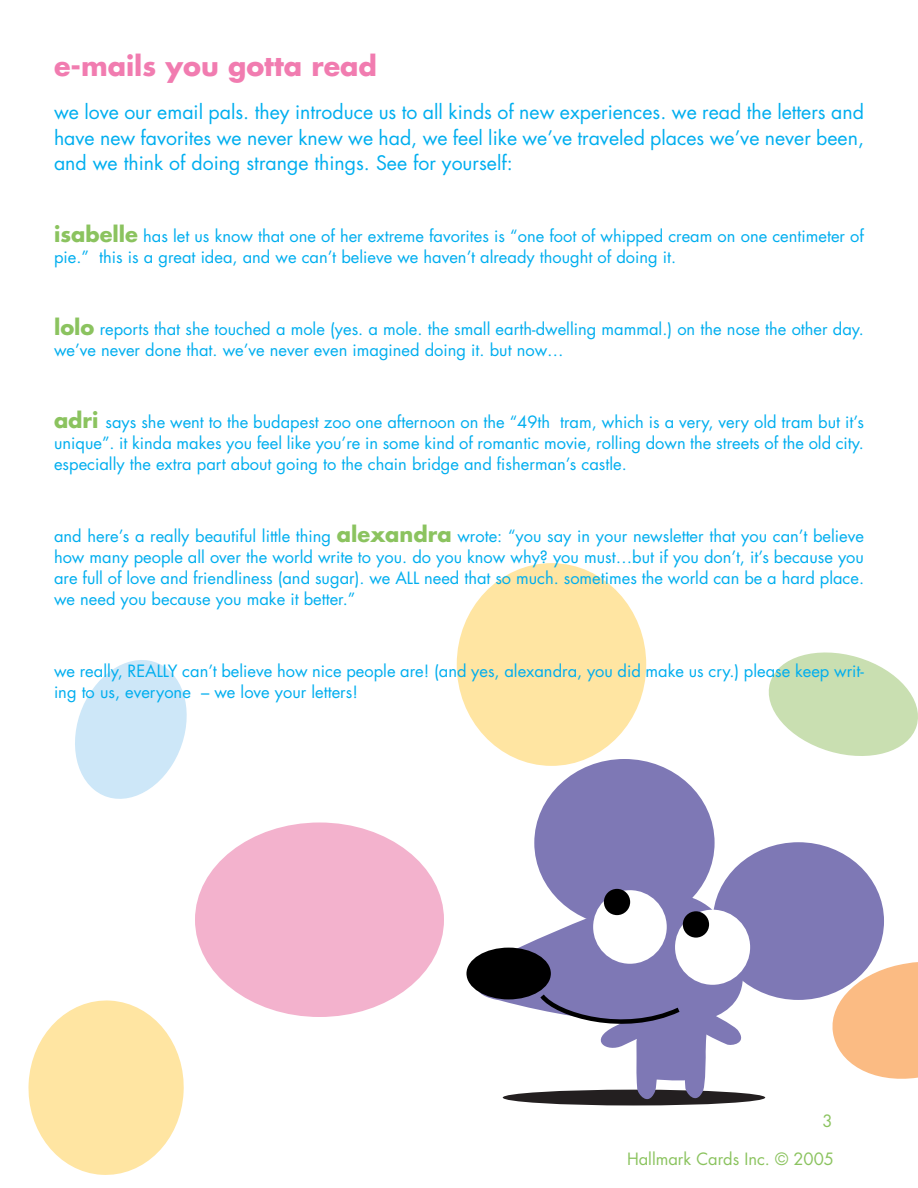
<style>
.page{position:relative;width:918px;height:1188px;background:#fff}
.page>*{position:absolute;margin:0;border:0;box-sizing:border-box;transform-origin:0 0}
.t1{font:700 27px "Futura";color:#f17cb0}
.t2{font:19.5px/25.5px "Futura";color:#00aeef;text-align:justify}
.t3{font:16.5px/21px "Futura";color:#00aeef}
.t4{font:16.5px "Futura";color:#8bc35f}
.s1{font-weight:700;font-size:21px;color:#8bc35f}
</style>
<div class="page">
<div style="left:195px;top:823px;width:249px;height:194px;background:#f3b2cd;border-radius:50%"></div>
<svg style="left:75px;top:660px;width:112px;height:139px"></svg>
<div style="left:456px;top:563px;width:190px;height:203px;background:#ffe5a2;border-radius:50%"></div>
<svg style="left:768px;top:652px;width:150px;height:104px"></svg>
<svg style="left:28px;top:1000px;width:156px;height:175px"></svg>
<svg style="left:830px;top:962px;width:88px;height:117px;background:#fbc596"></svg>
<div style="left:713px;top:842px;width:171px;height:158px;background:#7e78b5;border-radius:50%"></div>
<div style="left:534px;top:759px;width:181px;height:168px;background:#7e78b5;border-radius:50%"></div>
<svg style="left:471px;top:864px;width:297px;height:145px;fill:#7e78b5"></svg>
<div style="left:466px;top:948px;width:85px;height:51px;background:#000;border-radius:50%"></div>
<div style="left:675px;top:910px;width:75px;height:75px;background:#fff;border-radius:50%"></div>
<div style="left:593px;top:890px;width:74px;height:74px;background:#fff;border-radius:50%"></div>
<div style="left:683px;top:911px;width:26px;height:27px;background:#000;border-radius:50%"></div>
<div style="left:604px;top:889px;width:26px;height:26px;background:#000;border-radius:50%"></div>
<div style="left:503px;top:1090px;width:262px;height:15px;background:#231f20;border-radius:50%"></div>
<svg style="left:536px;top:983px;width:212px;height:123px"></svg>
<h1 class="t1" style="left:54px;top:47px;width:324px">e-mails you gotta read</h1>
<p class="t2" style="left:54px;top:99px;width:812px">we love our email pals. they introduce us to all kinds of new experiences. we read the letters and have new favorites we never knew we had, we feel like we’ve traveled places we’ve never been, and we think of doing strange things. See for yourself:</p>
<p class="t3" style="left:54px;top:225px;width:812px"><span class="s1">isabelle</span> has let us know that one of her extreme favorites is “one foot of whipped cream on one centimeter of pie.” this is a great idea, and we can’t believe we haven’t already thought of doing it.</p>
<p class="t3" style="left:54px;top:318px;width:811px"><span class="s1">lolo</span> reports that she touched a mole (yes. a mole. the small earth-dwelling mammal.) on the nose the other day. we’ve never done that. we’ve never even imagined doing it. but now…</p>
<p class="t3" style="left:54px;top:411px;width:811px;text-align:justify"><span class="s1">adri</span> says she went to the budapest zoo one afternoon on the “49th tram, which is a very, very old tram but it’s unique”. it kinda makes you feel like you’re in some kind of romantic movie, rolling down the streets of the old city. especially the extra part about going to the chain bridge and fisherman’s castle.</p>
<p class="t3" style="left:54px;top:525px;width:812px;text-align:justify">and here’s a really beautiful little thing <span class="s1">alexandra</span> wrote: “you say in your newsletter that you can’t believe how many people all over the world write to you. do you know why? you must…but if you don’t, it’s because you are full of love and friendliness (and sugar). we ALL need that so much. sometimes the world can be a hard place. we need you because you make it better.”</p>
<p class="t3" style="left:54px;top:660px;width:812px">we really, REALLY can’t believe how nice people are! (and yes, alexandra, you did make us cry.) please keep writ&shy;ing to us, everyone – we love your letters!</p>
<p class="t4" style="left:822px;top:1110px;width:12px">3</p>
<p class="t4" style="left:627px;top:1147px;width:209px">Hallmark Cards Inc. © 2005</p>
</div>
